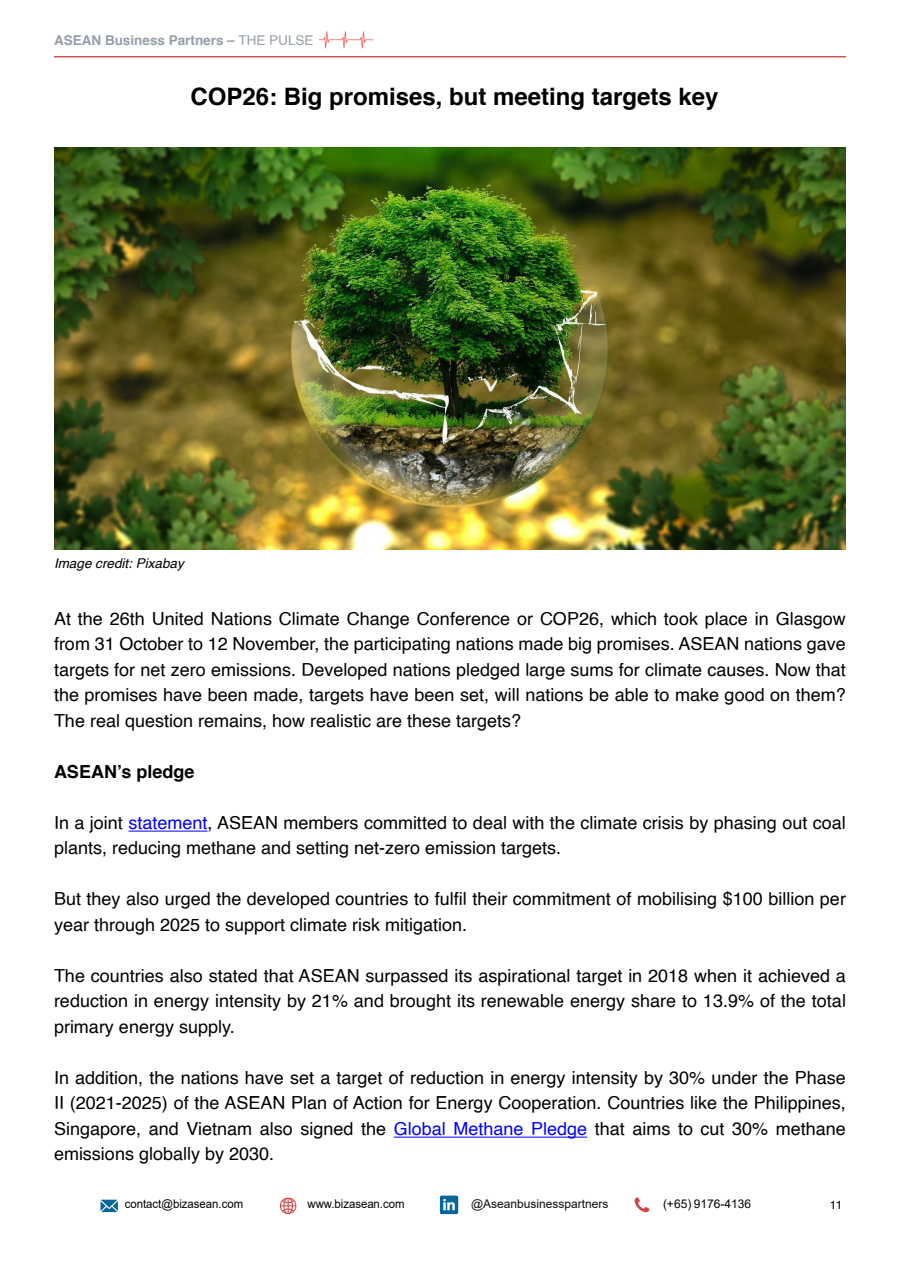
<style>
.page{position:relative;width:900px;height:1263px;background:#fff}
.page>*{position:absolute;margin:0;border:0;box-sizing:border-box;transform-origin:0 0}
.t1{font:700 24px "Helvetica";color:#000}
.t2{font:18px/25.5px "Helvetica";color:#000;text-align:justify}
.t3{font:700 18px "Helvetica";color:#000}
.t4{font:700 13.5px "Helvetica";color:#969ea7}
.t5{font:italic 13.5px "Helvetica";color:#000}
.t6{font:12px "Arial";color:#000;scale:.95 1}
.t7{font:12px "Arial";color:#0d0d0d}
.t8{font:12px "Arial";color:#000}
.t9{font:12px "Helvetica";color:#000}
.s1{font-weight:400}
.s2{color:#00f}
</style>
<div class="page">
<hr style="left:54px;top:56px;width:792px;height:1px;background:#c00000">
<img style="left:320px;top:31px;width:53px;height:18px">
<svg style="left:100px;top:1200px;width:18px;height:12px"></svg>
<svg style="left:280px;top:1197px;width:17px;height:17px"></svg>
<div style="left:440px;top:1195px;width:18px;height:19px;background:#07679a;border-radius:2px"></div>
<svg style="left:443px;top:1199px;width:12px;height:11px"></svg>
<svg style="left:634px;top:1197px;width:15px;height:15px"></svg>
<hr style="left:128px;top:831px;width:80px;height:1px;background:#00f">
<hr style="left:394px;top:1137px;width:193px;height:1px;background:#00f">
<img style="left:54px;top:148px;width:792px;height:402px">
<p class="t4" style="left:54px;top:29px;width:261px">ASEAN Business Partners – <span class="s1">THE PULSE</span></p>
<h1 class="t1" style="left:190px;top:77px;width:530px">COP26: Big promises, but meeting targets key</h1>
<p class="t5" style="left:54px;top:553px;width:131px">Image credit: Pixabay</p>
<p class="t2" style="left:54px;top:606px;width:793px">At the 26th United Nations Climate Change Conference or COP26, which took place in Glasgow from 31 October to 12 November, the participating nations made big promises. ASEAN nations gave targets for net zero emissions. Developed nations pledged large sums for climate causes. Now that the promises have been made, targets have been set, will nations be able to make good on them?<br>The real question remains, how realistic are these targets?</p>
<p class="t3" style="left:54px;top:757px;width:142px">ASEAN’s pledge</p>
<p class="t2" style="left:54px;top:810px;width:793px">In a joint <span class="s2">statement</span>, ASEAN members committed to deal with the climate crisis by phasing out coal plants, reducing methane and setting net-zero emission targets.</p>
<p class="t2" style="left:54px;top:887px;width:793px">But they also urged the developed countries to fulfil their commitment of mobilising $100 billion per year through 2025 to support climate risk mitigation.</p>
<p class="t2" style="left:54px;top:963px;width:793px">The countries also stated that ASEAN surpassed its aspirational target in 2018 when it achieved a reduction in energy intensity by 21% and brought its renewable energy share to 13.9% of the total primary energy supply.</p>
<p class="t2" style="left:54px;top:1065px;width:793px">In addition, the nations have set a target of reduction in energy intensity by 30% under the Phase II (2021-2025) of the ASEAN Plan of Action for Energy Cooperation. Countries like the Philippines, Singapore, and Vietnam also signed the <span class="s2">Global Methane Pledge</span> that aims to cut 30% methane emissions globally by 2030.</p>
<p class="t6" style="left:125px;top:1196px;width:126px">contact@bizasean.com</p>
<p class="t6" style="left:307px;top:1195px;width:104px">www.bizasean.com</p>
<p class="t7" style="left:471px;top:1196px;width:139px">@Aseanbusinesspartners</p>
<p class="t8" style="left:663px;top:1196px;width:90px">(+65) 9176-4136</p>
<p class="t9" style="left:830px;top:1196px;width:14px">11</p>
</div>
